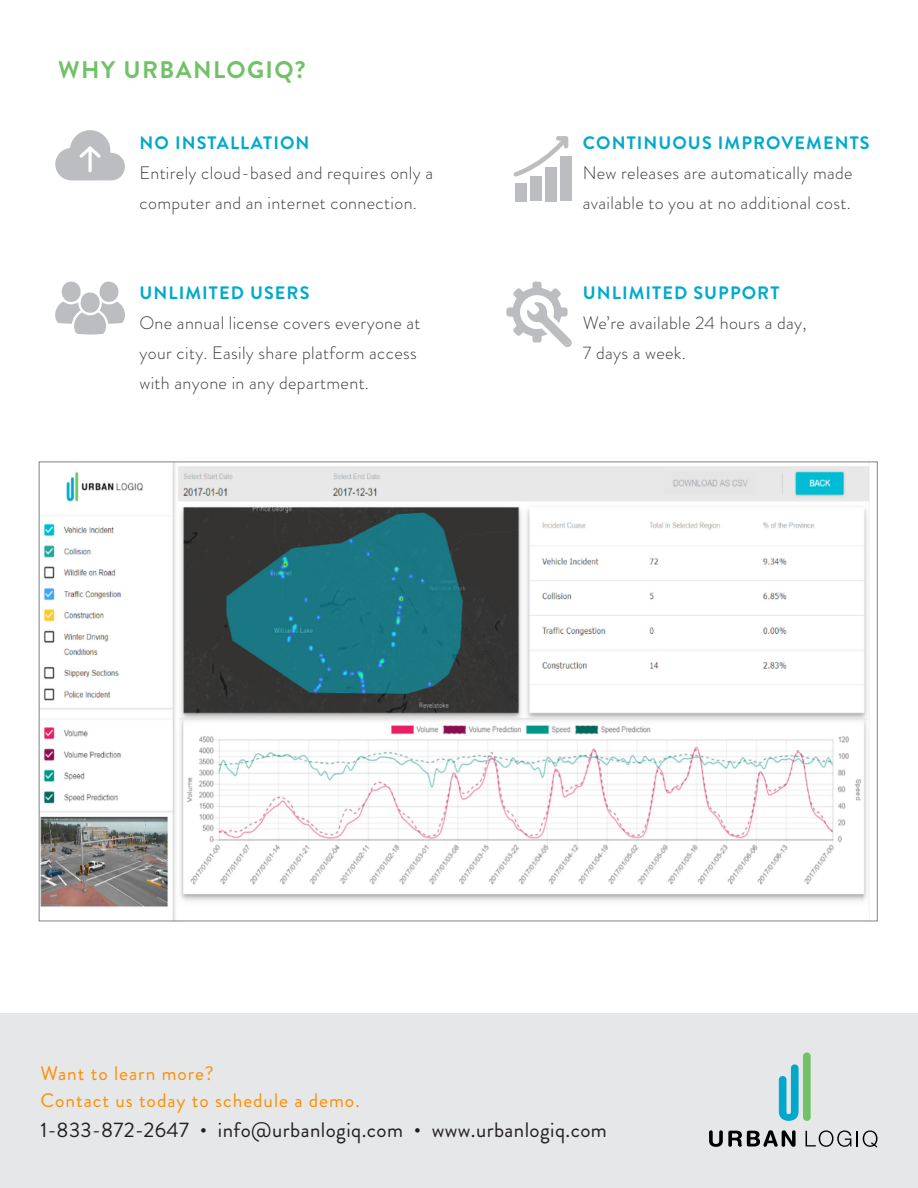
<style>
.page{position:relative;width:918px;height:1188px;background:#fff}
.page>*{position:absolute;margin:0;border:0;box-sizing:border-box;transform-origin:0 0}
.t1{font:700 24px "Brandon Grotesque";letter-spacing:.06em;color:#71c167}
.t2{font:21px "Brandon Grotesque";letter-spacing:.02em;color:#231f20}
.t3{font:19.5px "Brandon Grotesque";letter-spacing:.05em;color:#ff8f00}
.t4{font:300 18px/30px "Brandon Grotesque";letter-spacing:.02em;color:#3e3e3f}
.t5{font:700 18px "Brandon Grotesque";letter-spacing:.06em;color:#00a9cc}
</style>
<div class="page">
<div style="left:0;top:1013px;width:918px;height:175px;background:#e6e7e9"></div>
<svg style="left:709px;top:1130px;width:87px;height:17px"></svg>
<svg style="left:806px;top:1130px;width:45px;height:17px"></svg>
<svg style="left:857px;top:1130px;width:21px;height:18px"></svg>
<svg style="left:779px;top:1053px;width:32px;height:68px"></svg>
<div style="left:560px;top:156px;width:12px;height:45px;background:#bcbdc0"></div>
<div style="left:545px;top:167px;width:12px;height:34px;background:#bcbdc0"></div>
<svg style="left:514px;top:136px;width:54px;height:41px"></svg>
<div style="left:530px;top:177px;width:12px;height:24px;background:#bcbdc0"></div>
<div style="left:515px;top:183px;width:12px;height:18px;background:#bcbdc0"></div>
<svg style="left:55px;top:282px;width:70px;height:53px"></svg>
<svg style="left:507px;top:282px;width:65px;height:65px"></svg>
<svg style="left:55px;top:130px;width:70px;height:50px"></svg>
<img style="left:41px;top:464px;width:828px;height:455px">
<p class="t1" style="left:58px;top:53px;width:249px">WHY URBANLOGIQ?</p>
<p class="t5" style="left:140px;top:130px;width:171px">NO INSTALLATION</p>
<p class="t4" style="left:140px;top:158px;width:295px">Entirely cloud-based and requires only a computer and an internet connection.</p>
<p class="t5" style="left:140px;top:280px;width:171px">UNLIMITED USERS</p>
<p class="t4" style="left:140px;top:308px;width:283px">One annual license covers everyone at your city. Easily share platform access with anyone in any department.</p>
<p class="t5" style="left:583px;top:130px;width:288px">CONTINUOUS IMPROVEMENTS</p>
<p class="t4" style="left:583px;top:158px;width:271px">New releases are automatically made available to you at no additional cost.</p>
<p class="t5" style="left:583px;top:280px;width:198px">UNLIMITED SUPPORT</p>
<p class="t4" style="left:583px;top:308px;width:225px">We’re available 24 hours a day,</p>
<p class="t4" style="left:583px;top:338px;width:105px">7 days a week.</p>
<p class="t3" style="left:40px;top:1059px;width:175px">Want to learn more?</p>
<p class="t3" style="left:40px;top:1086px;width:321px">Contact us today to schedule a demo.</p>
<p class="t2" style="left:40px;top:1115px;width:568px">1-833-872-2647 • info@urbanlogiq.com • www.urbanlogiq.com</p>
</div>
